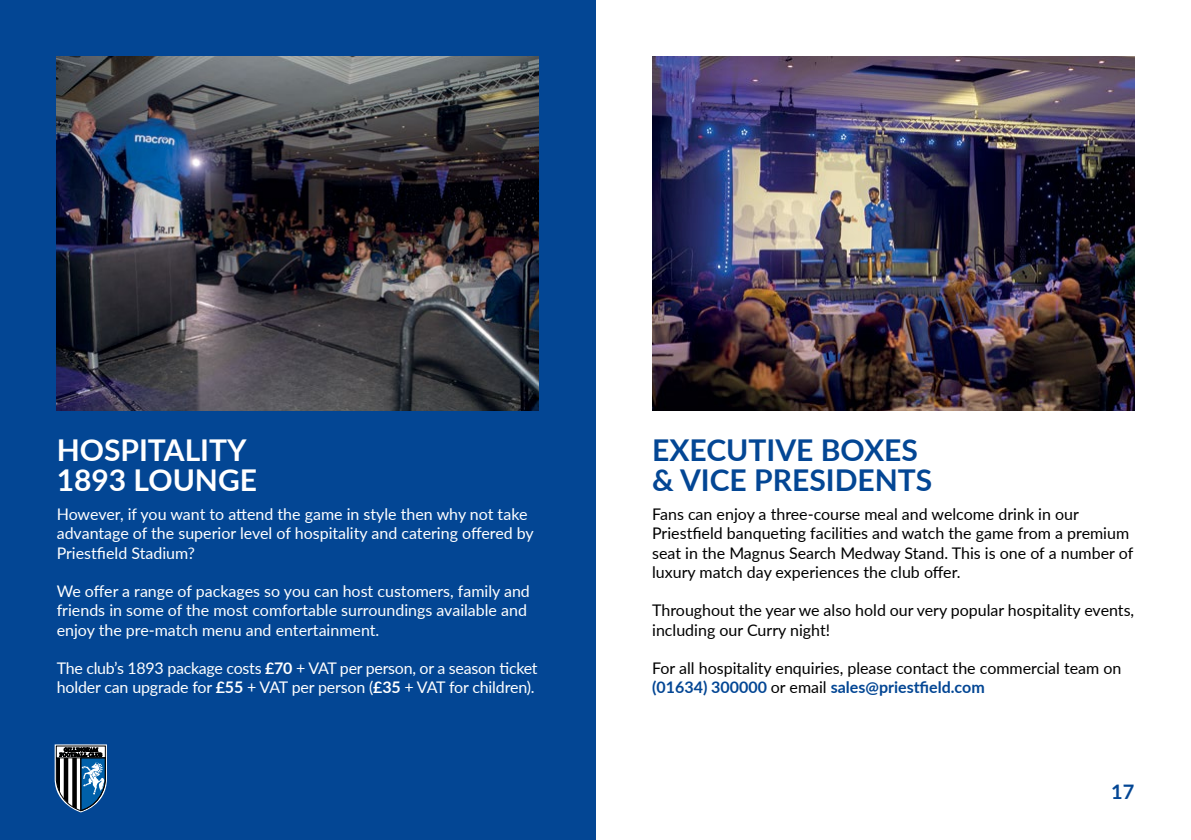
<style>
.page{position:relative;width:1191px;height:840px;background:#fff}
.page>*{position:absolute;margin:0;border:0;box-sizing:border-box;transform-origin:0 0}
.t1{font:700 30px/30px "Lato";color:#034694}
.t2{font:700 30px/30px "Lato";color:#fff}
.t3{font:700 20px "Lato";color:#034694}
.t4{font:16px/19.2px "Lato";color:#fff}
.t5{font:16px/19.2px "Lato";color:#000}
.s1{font-weight:700}
.s2{font-weight:700;color:#034694}
</style>
<div class="page">
<div style="left:0;top:0;width:595px;height:839px;background:#034694"></div>
<img style="left:652px;top:57px;width:482px;height:353px">
<img style="left:57px;top:57px;width:482px;height:353px">
<svg style="left:55px;top:744px;width:52px;height:67px"></svg>
<h1 class="t2" style="left:57px;top:433px;width:202px">HOSPITALITY<br>1893 LOUNGE</h1>
<p class="t4" style="left:57px;top:504px;width:479px">However, if you want to attend the game in style then why not take advantage of the superior level of hospitality and catering offered by<br>Priestfield Stadium?</p>
<p class="t4" style="left:57px;top:580px;width:475px">We offer a range of packages so you can host customers, family and friends in some of the most comfortable surroundings available and enjoy the pre-match menu and entertainment.</p>
<p class="t4" style="left:57px;top:657px;width:482px">The club’s 1893 package costs <span class="s1">£70</span> + VAT per person, or a season ticket holder can upgrade for <span class="s1">£55</span> + VAT per person (<span class="s1">£35</span> + VAT for children).</p>
<h1 class="t1" style="left:652px;top:433px;width:282px">EXECUTIVE BOXES &amp; VICE PRESIDENTS</h1>
<p class="t5" style="left:652px;top:504px;width:482px">Fans can enjoy a three-course meal and welcome drink in our Priestfield banqueting facilities and watch the game from a premium seat in the Magnus Search Medway Stand. This is one of a number of luxury match day experiences the club offer.</p>
<p class="t5" style="left:652px;top:600px;width:483px">Throughout the year we also hold our very popular hospitality events, including our Curry night!</p>
<p class="t5" style="left:652px;top:657px;width:471px">For all hospitality enquiries, please contact the commercial team on <span class="s2">(01634) 300000</span> or email <span class="s2">sales@priestfield.com</span></p>
<p class="t3" style="left:1111px;top:776px;width:25px">17</p>
</div>
